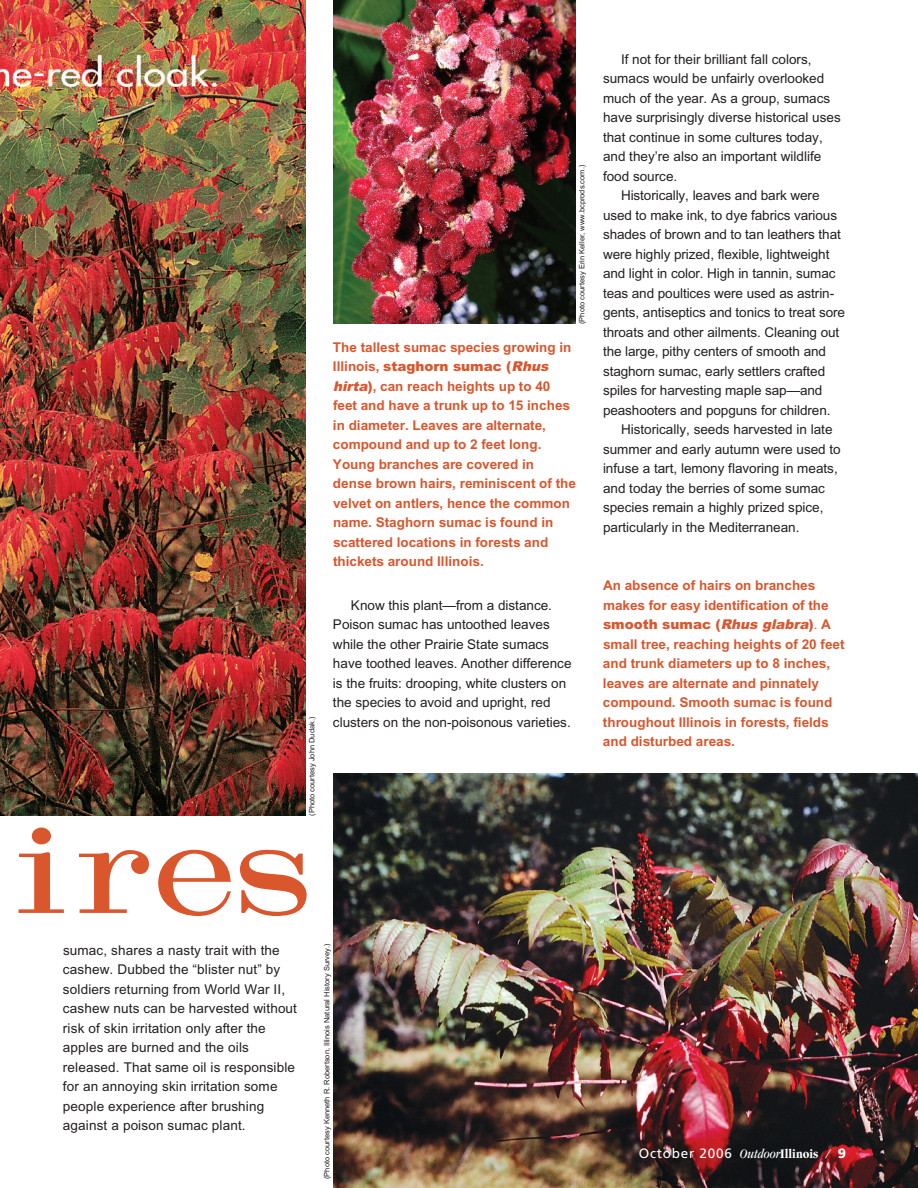
<style>
.page{position:relative;width:918px;height:1188px;background:#fff}
.page>*{position:absolute;margin:0;border:0;box-sizing:border-box;transform-origin:0 0}
.t1{font:114px "Craw Modern";color:#da562d}
.t2{font:13.5px/19.5px "Arial";color:#231f20}
.t3{font:700 13.5px/19.5px "Arial";color:#da562d}
.t4{font:13.5px "Frutiger";letter-spacing:.055em;color:#fff}
.t5{font:7.5px "Arial";color:#231f20}
.s1{font-weight:900}
.s2{font-weight:900;font-style:italic}
.s3{font-weight:400}
.s4{font-family:"Garamond";font-style:italic;font-stretch:condensed}
.s5{font-family:"Garamond";font-weight:700;font-stretch:condensed}
</style>
<div class="page">
<img style="left:333px;top:774px;width:585px;height:414px">
<img style="left:333px;top:0;width:243px;height:324px">
<img style="left:0;top:0;width:306px;height:816px">
<p class="t5" style="left:579px;top:324px;width:161px;rotate:-90deg">(Photo courtesy Erin Keller, www.bcprods.com.)</p>
<p class="t5" style="left:309px;top:816px;width:101px;rotate:-90deg">(Photo courtesy John Dudak.)</p>
<h1 class="t1" style="left:6px;top:807px;width:306px">ires</h1>
<p class="t3" style="left:333px;top:338px;width:245px">The tallest sumac species growing in Illinois, <span class="s1">staghorn sumac (</span><span class="s2">Rhus hirta</span><span class="s1">)</span>, can reach heights up to 40 feet and have a trunk up to 15 inches in diameter. Leaves are alternate, compound and up to 2 feet long.<br>Young branches are covered in dense brown hairs, reminiscent of the velvet on antlers, hence the common name. Staghorn sumac is found in scattered locations in forests and thickets around Illinois.</p>
<p class="t2" style="left:333px;top:596px;width:240px;text-indent:18px">Know this plant—from a distance.<br>Poison sumac has untoothed leaves while the other Prairie State sumacs have toothed leaves. Another difference is the fruits: drooping, white clusters on the species to avoid and upright, red clusters on the non-poisonous varieties.</p>
<p class="t2" style="left:63px;top:941px;width:236px">sumac, shares a nasty trait with the cashew. Dubbed the “blister nut” by soldiers returning from World War II, cashew nuts can be harvested without risk of skin irritation only after the apples are burned and the oils released. That same oil is responsible for an annoying skin irritation some people experience after brushing against a poison sumac plant.</p>
<p class="t5" style="left:324px;top:1179px;width:237px;rotate:-90deg">(Photo courtesy Kenneth R. Robertson, Illinois Natural History Survey.)</p>
<p class="t2" style="left:621px;top:50px;width:192px">If not for their brilliant fall colors,</p>
<p class="t2" style="left:603px;top:70px;width:223px">sumacs would be unfairly overlooked</p>
<p class="t2" style="left:603px;top:89px;width:229px">much of the year. As a group, sumacs</p>
<p class="t2" style="left:603px;top:109px;width:239px">have surprisingly diverse historical uses</p>
<p class="t2" style="left:603px;top:128px;width:221px">that continue in some cultures today,</p>
<p class="t2" style="left:603px;top:148px;width:220px">and they’re also an important wildlife</p>
<p class="t2" style="left:603px;top:167px;width:76px">food source.</p>
<p class="t2" style="left:621px;top:187px;width:200px">Historically, leaves and bark were</p>
<p class="t2" style="left:603px;top:206px;width:236px">used to make ink, to dye fabrics various</p>
<p class="t2" style="left:603px;top:226px;width:239px">shades of brown and to tan leathers that</p>
<p class="t2" style="left:603px;top:245px;width:228px">were highly prized, flexible, lightweight</p>
<p class="t2" style="left:603px;top:265px;width:234px">and light in color. High in tannin, sumac</p>
<p class="t2" style="left:603px;top:284px;width:233px">teas and poultices were used as astrin-</p>
<p class="t2" style="left:603px;top:304px;width:244px">gents, antiseptics and tonics to treat sore</p>
<p class="t2" style="left:603px;top:323px;width:238px">throats and other ailments. Cleaning out</p>
<p class="t2" style="left:603px;top:343px;width:225px">the large, pithy centers of smooth and</p>
<p class="t2" style="left:603px;top:362px;width:224px">staghorn sumac, early settlers crafted</p>
<p class="t2" style="left:603px;top:382px;width:221px">spiles for harvesting maple sap—and</p>
<p class="t2" style="left:603px;top:401px;width:229px">peashooters and popguns for children.</p>
<p class="t2" style="left:621px;top:421px;width:213px">Historically, seeds harvested in late</p>
<p class="t2" style="left:603px;top:440px;width:239px">summer and early autumn were used to</p>
<p class="t2" style="left:603px;top:460px;width:236px">infuse a tart, lemony flavoring in meats,</p>
<p class="t2" style="left:603px;top:479px;width:224px">and today the berries of some sumac</p>
<p class="t2" style="left:603px;top:499px;width:222px">species remain a highly prized spice,</p>
<p class="t2" style="left:603px;top:518px;width:198px">particularly in the Mediterranean.</p>
<p class="t3" style="left:603px;top:577px;width:243px">An absence of hairs on branches makes for easy identification of the <span class="s1">smooth sumac (</span><span class="s2">Rhusglabra</span><span class="s1">)</span><span class="s3">.</span> A small tree, reaching heights of 20 feet and trunk diameters up to 8 inches, leaves are alternate and pinnately compound. Smooth sumac is found throughout Illinois in forests, fields and disturbed areas.</p>
<p class="t4" style="left:639px;top:1148px;width:209px">October 2006 <span class="s4">Outdoor</span><span class="s5">Illinois</span> <span class="s4">/</span> <span class="s1">9</span></p>
</div>
